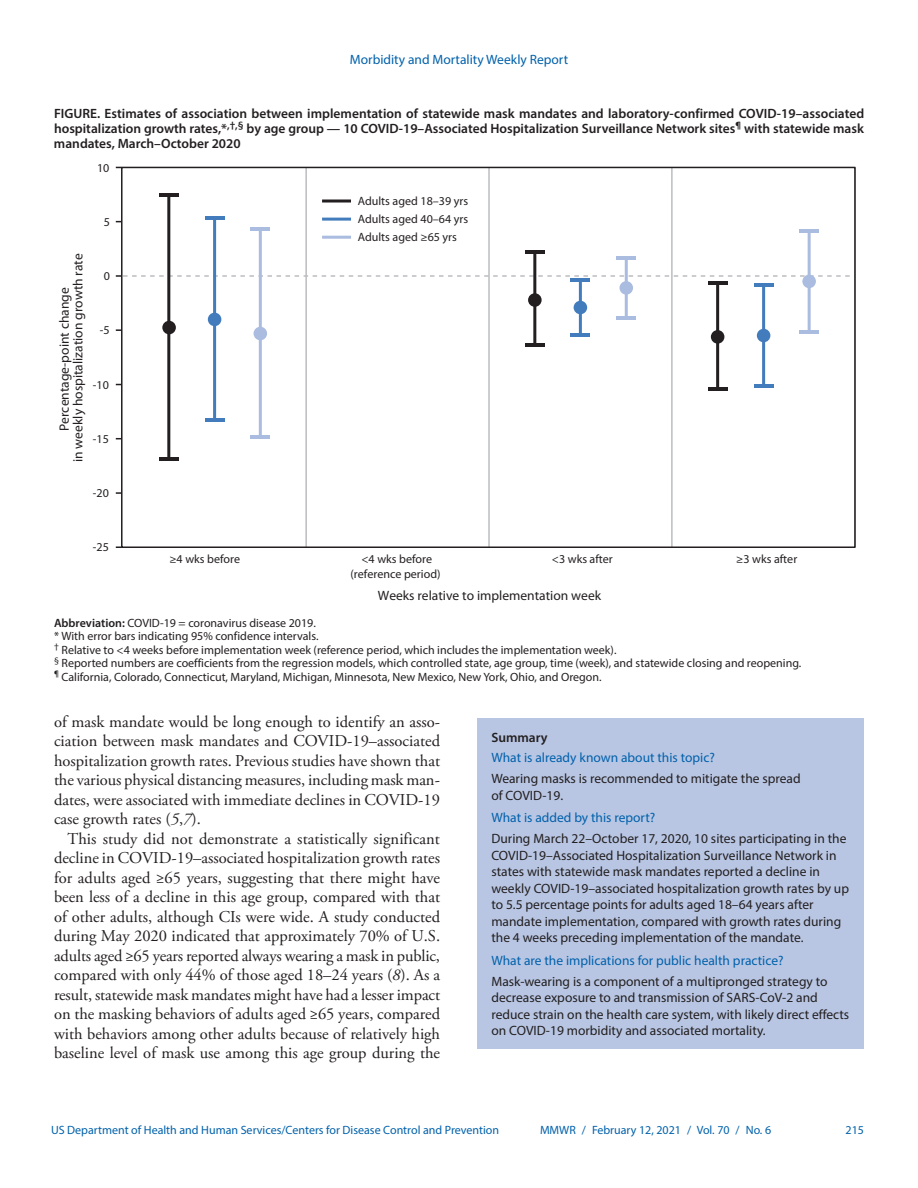
<style>
.page{position:relative;width:918px;height:1188px;background:#fff}
.page>*{position:absolute;margin:0;border:0;box-sizing:border-box;transform-origin:0 0}
.Paragraph{font:16.5px/19.5px "Adobe Garamond Pro";color:#231f20;text-align:justify}
.Summary_Box_Text{font:13.5px/16.5px "Myriad Pro";color:#231f20}
.Figure_Title{font:600 13.5px/15px "Myriad Pro";color:#231f20;text-align:justify}
.Summary_Box_Heading{font:13.5px "Myriad Pro";color:#0161ab}
.Summary_Box_Ttile{font:600 13.5px "Myriad Pro";color:#231f20}
.Figure_Footnote{font:12px/18px "Myriad Pro";color:#231f20;text-align:center}
.t1{font:12px "Myriad Pro";color:#0161ab}
.Abbreviations{font:12px "Myriad Pro";color:#231f20}
.s1{font-weight:600}
.s2{font-style:italic}
</style>
<div class="page">
<hr style="left:167px;top:195px;width:3px;height:264px;background:#231f20">
<hr style="left:159px;top:457px;width:20px;height:3px;background:#231f20">
<hr style="left:159px;top:193px;width:20px;height:3px;background:#231f20">
<hr style="left:533px;top:252px;width:3px;height:93px;background:#231f20">
<hr style="left:525px;top:344px;width:20px;height:3px;background:#231f20">
<hr style="left:525px;top:251px;width:20px;height:3px;background:#231f20">
<hr style="left:716px;top:283px;width:3px;height:106px;background:#231f20">
<hr style="left:708px;top:387px;width:19px;height:3px;background:#231f20">
<hr style="left:708px;top:281px;width:19px;height:3px;background:#231f20">
<hr style="left:213px;top:218px;width:3px;height:202px;background:#427cbc">
<hr style="left:205px;top:419px;width:19px;height:3px;background:#427cbc">
<hr style="left:205px;top:217px;width:19px;height:3px;background:#427cbc">
<hr style="left:579px;top:280px;width:3px;height:55px;background:#427cbc">
<hr style="left:571px;top:334px;width:19px;height:3px;background:#427cbc">
<hr style="left:571px;top:278px;width:19px;height:3px;background:#427cbc">
<hr style="left:762px;top:285px;width:3px;height:101px;background:#427cbc">
<hr style="left:754px;top:385px;width:19px;height:3px;background:#427cbc">
<hr style="left:754px;top:283px;width:19px;height:3px;background:#427cbc">
<hr style="left:259px;top:229px;width:3px;height:208px;background:#aabcdf">
<hr style="left:251px;top:436px;width:19px;height:3px;background:#aabcdf">
<hr style="left:251px;top:227px;width:19px;height:3px;background:#aabcdf">
<hr style="left:625px;top:258px;width:3px;height:60px;background:#aabcdf">
<hr style="left:616px;top:316px;width:20px;height:3px;background:#aabcdf">
<hr style="left:616px;top:256px;width:20px;height:3px;background:#aabcdf">
<hr style="left:808px;top:231px;width:3px;height:101px;background:#aabcdf">
<hr style="left:799px;top:331px;width:20px;height:3px;background:#aabcdf">
<hr style="left:799px;top:229px;width:20px;height:3px;background:#aabcdf">
<div style="left:162px;top:321px;width:14px;height:13px;background:#231f20;border-radius:50%"></div>
<div style="left:208px;top:313px;width:13px;height:13px;background:#427cbc;border-radius:50%"></div>
<div style="left:254px;top:327px;width:13px;height:13px;background:#aabcdf;border-radius:50%"></div>
<div style="left:574px;top:301px;width:13px;height:13px;background:#427cbc;border-radius:50%"></div>
<div style="left:620px;top:281px;width:13px;height:14px;background:#aabcdf;border-radius:50%"></div>
<div style="left:711px;top:330px;width:13px;height:14px;background:#231f20;border-radius:50%"></div>
<div style="left:757px;top:329px;width:13px;height:13px;background:#427cbc;border-radius:50%"></div>
<div style="left:802px;top:275px;width:14px;height:13px;background:#aabcdf;border-radius:50%"></div>
<div style="left:528px;top:293px;width:14px;height:14px;background:#231f20;border-radius:50%"></div>
<hr style="left:322px;top:200px;width:29px;height:3px;background:#231f20">
<hr style="left:322px;top:218px;width:29px;height:3px;background:#427cbc">
<hr style="left:322px;top:236px;width:29px;height:3px;background:#aabcdf">
<hr style="left:671px;top:167px;width:2px;height:380px;background:#bcbdc0">
<hr style="left:488px;top:167px;width:2px;height:380px;background:#bcbdc0">
<hr style="left:305px;top:167px;width:2px;height:380px;background:#bcbdc0">
<svg style="left:116px;top:275px;width:734px;height:2px"></svg>
<div style="left:121px;top:167px;width:735px;height:381px;border:2px solid #231f20"></div>
<div style="left:478px;top:718px;width:386px;height:331px;background:#b8c6e3"></div>
<p class="Summary_Box_Heading" style="left:350px;top:51px;width:220px">Morbidity and Mortality Weekly Report</p>
<p class="Figure_Title" style="left:54px;top:106px;width:812px">FIGURE. Estimates of association between implementation of statewide mask mandates and laboratory-confirmed COVID-19–associated hospitalization growth rates,*<sup>,†,§</sup> by age group — 10 COVID-19–Associated Hospitalization Surveillance Network sites<sup>¶</sup> with statewide mask mandates, March–October 2020</p>
<p class="Figure_Footnote" style="left:97px;top:159px;width:14px">10</p>
<p class="Figure_Footnote" style="left:104px;top:213px;width:8px">5</p>
<p class="Summary_Box_Text" style="left:57px;top:462px;width:210px;line-height:13.5px;text-align:center;rotate:-90deg">Percentage-point change<br>in weekly hospitalization growth rate</p>
<p class="Figure_Footnote" style="left:104px;top:267px;width:8px">0</p>
<p class="Figure_Footnote" style="left:100px;top:321px;width:11px">-5</p>
<p class="Figure_Footnote" style="left:93px;top:375px;width:18px">-10</p>
<p class="Figure_Footnote" style="left:93px;top:429px;width:18px">-15</p>
<p class="Figure_Footnote" style="left:93px;top:484px;width:18px">-20</p>
<p class="Figure_Footnote" style="left:93px;top:538px;width:18px">-25</p>
<p class="Figure_Footnote" style="left:358px;top:192px;width:112px;text-align:justify">Adults aged 18–39 yrs Adults aged 40–64 yrs Adults aged ≥65 yrs</p>
<p class="Figure_Footnote" style="left:169px;top:550px;width:72px">≥4 wks before</p>
<p class="Figure_Footnote" style="left:351px;top:552px;width:92px;line-height:14.4px">&lt;4 wks before (reference period)</p>
<p class="Figure_Footnote" style="left:552px;top:550px;width:62px">&lt;3 wks after</p>
<p class="Figure_Footnote" style="left:736px;top:550px;width:62px">≥3 wks after</p>
<p class="Summary_Box_Text" style="left:378px;top:587px;width:225px">Weeks relative to implementation week</p>
<p class="Abbreviations" style="left:54px;top:616px;width:263px"><span class="s1">Abbreviation:</span> COVID-19 = coronavirus disease 2019.</p>
<p class="Figure_Footnote" style="left:54px;top:627px;width:266px">* With error bars indicating 95% confidence intervals.</p>
<p class="Figure_Footnote" style="left:54px;top:641px;width:564px"><sup>†</sup> Relative to &lt;4 weeks before implementation week (reference period, which includes the implementation week).</p>
<p class="Figure_Footnote" style="left:54px;top:654px;width:749px"><sup>§</sup> Reported numbers are coefficients from the regression models, which controlled state, age group, time (week), and statewide closing and reopening.</p>
<p class="Figure_Footnote" style="left:54px;top:668px;width:549px"><sup>¶</sup> California, Colorado, Connecticut, Maryland, Michigan, Minnesota, New Mexico, New York, Ohio, and Oregon.</p>
<p class="Paragraph" style="left:54px;top:712px;width:388px">of mask mandate would be long enough to identify an asso&shy;ciation between mask mandates and COVID-19–associated hospitalization growth rates. Previous studies have shown that the various physical distancing measures, including mask man&shy;dates, were associated with immediate declines in COVID-19 case growth rates (<span class="s2">5</span>,<span class="s2">7</span>).</p>
<p class="Paragraph" style="left:54px;top:829px;width:388px;text-indent:13px">This study did not demonstrate a statistically significant decline in COVID-19–associated hospitalization growth rates for adults aged ≥65 years, suggesting that there might have been less of a decline in this age group, compared with that of other adults, although CIs were wide. A study conducted during May 2020 indicated that approximately 70% of U.S. adults aged ≥65 years reported always wearing a mask in public, compared with only 44% of those aged 18–24 years (<span class="s2">8</span>). As a result, statewide mask mandates might have had a lesser impact on the masking behaviors of adults aged ≥65 years, compared with behaviors among other adults because of relatively high baseline level of mask use among this age group during the</p>
<h1 class="Summary_Box_Ttile" style="left:491px;top:729px;width:58px">Summary</h1>
<h1 class="Summary_Box_Heading" style="left:491px;top:750px;width:225px">What is already known about this topic?</h1>
<p class="Summary_Box_Text" style="left:491px;top:770px;width:311px">Wearing masks is recommended to mitigate the spread of COVID-19.</p>
<h1 class="Summary_Box_Heading" style="left:491px;top:810px;width:165px">What is added by this report?</h1>
<p class="Summary_Box_Text" style="left:491px;top:830px;width:359px">During March 22–October 17, 2020, 10 sites participating in the COVID-19–Associated Hospitalization Surveillance Network in states with statewide mask mandates reported a decline in weekly COVID-19–associated hospitalization growth rates by up to 5.5 percentage points for adults aged 18–64 years after mandate implementation, compared with growth rates during the 4 weeks preceding implementation of the mandate.</p>
<h1 class="Summary_Box_Heading" style="left:491px;top:952px;width:294px">What are the implications for public health practice?</h1>
<p class="Summary_Box_Text" style="left:491px;top:973px;width:359px">Mask-wearing is a component of a multipronged strategy to decrease exposure to and transmission of SARS-CoV-2 and reduce strain on the health care system, with likely direct effects on COVID-19 morbidity and associated mortality.</p>
<p class="t1" style="left:51px;top:1123px;width:450px">US Department of Health and Human Services/Centers for Disease Control and Prevention</p>
<p class="t1" style="left:540px;top:1123px;width:233px">MMWR / February 12, 2021 / Vol. 70 / No. 6</p>
<p class="t1" style="left:846px;top:1123px;width:20px">215</p>
</div>
